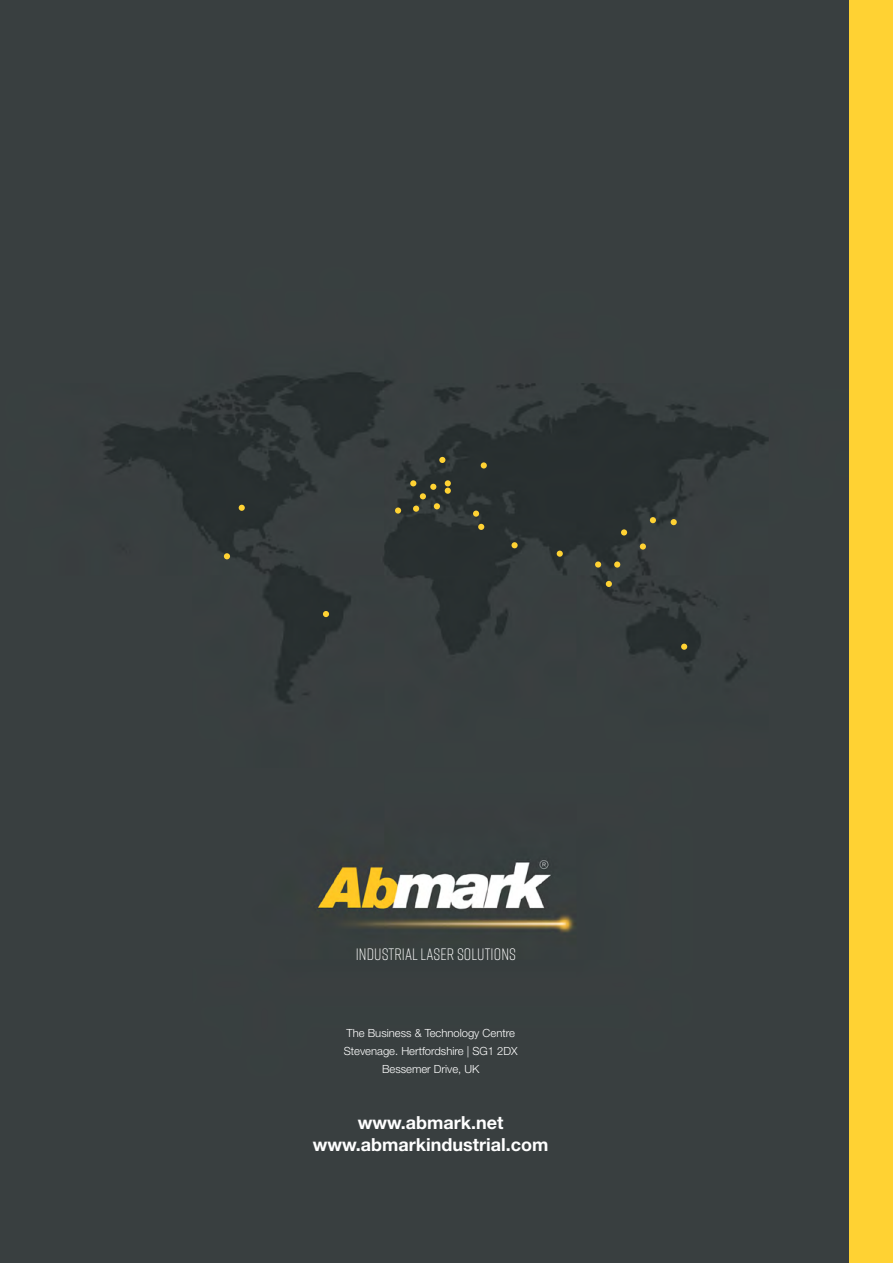
<style>
.page{position:relative;width:893px;height:1263px;background:#fff}
.page>*{position:absolute;margin:0;border:0;box-sizing:border-box;transform-origin:0 0}
.t1{font:700 18px/21.6px "Helvetica Neue LT Std";color:#fff;text-align:center}
.t2{font:300 16.5px "Rift";letter-spacing:.005em;color:#fff}
.t3{font:300 11.25px/17.7px "Helvetica Neue LT Std";color:#fff;text-align:center}
</style>
<div class="page">
<div style="left:848px;top:0;width:45px;height:1263px;background:#ffd233"></div>
<img style="left:0;top:0;width:848px;height:1263px">
<svg style="left:224px;top:553px;width:6px;height:6px"></svg>
<svg style="left:239px;top:505px;width:6px;height:6px"></svg>
<svg style="left:323px;top:611px;width:6px;height:6px"></svg>
<div style="left:395px;top:507px;width:6px;height:7px;background:#ffd233;border-radius:50%"></div>
<div style="left:473px;top:510px;width:6px;height:7px;background:#ffd233;border-radius:50%"></div>
<svg style="left:478px;top:524px;width:6px;height:6px"></svg>
<div style="left:511px;top:542px;width:7px;height:6px;background:#ffd233;border-radius:50%"></div>
<svg style="left:557px;top:551px;width:6px;height:6px"></svg>
<div style="left:595px;top:561px;width:6px;height:7px;background:#ffd233;border-radius:50%"></div>
<div style="left:614px;top:561px;width:6px;height:7px;background:#ffd233;border-radius:50%"></div>
<svg style="left:606px;top:581px;width:6px;height:6px"></svg>
<svg style="left:681px;top:644px;width:6px;height:6px"></svg>
<div style="left:640px;top:543px;width:6px;height:7px;background:#ffd233;border-radius:50%"></div>
<svg style="left:621px;top:529px;width:6px;height:6px"></svg>
<svg style="left:650px;top:517px;width:6px;height:6px"></svg>
<svg style="left:671px;top:519px;width:6px;height:6px"></svg>
<svg style="left:410px;top:480px;width:41px;height:32px"></svg>
<svg style="left:439px;top:457px;width:6px;height:6px"></svg>
<svg style="left:481px;top:462px;width:6px;height:6px"></svg>
<h2 class="t2" style="left:356px;top:942px;width:162px">INDUSTRIAL LASER SOLUTIONS</h2>
<p class="t3" style="left:344px;top:1024px;width:175px">The Business &amp; Technology Centre<br>Stevenage. Hertfordshire | SG1 2DX<br>Bessemer Drive, UK</p>
<h1 class="t1" style="left:313px;top:1111px;width:237px">www.abmark.net www.abmarkindustrial.com</h1>
</div>
